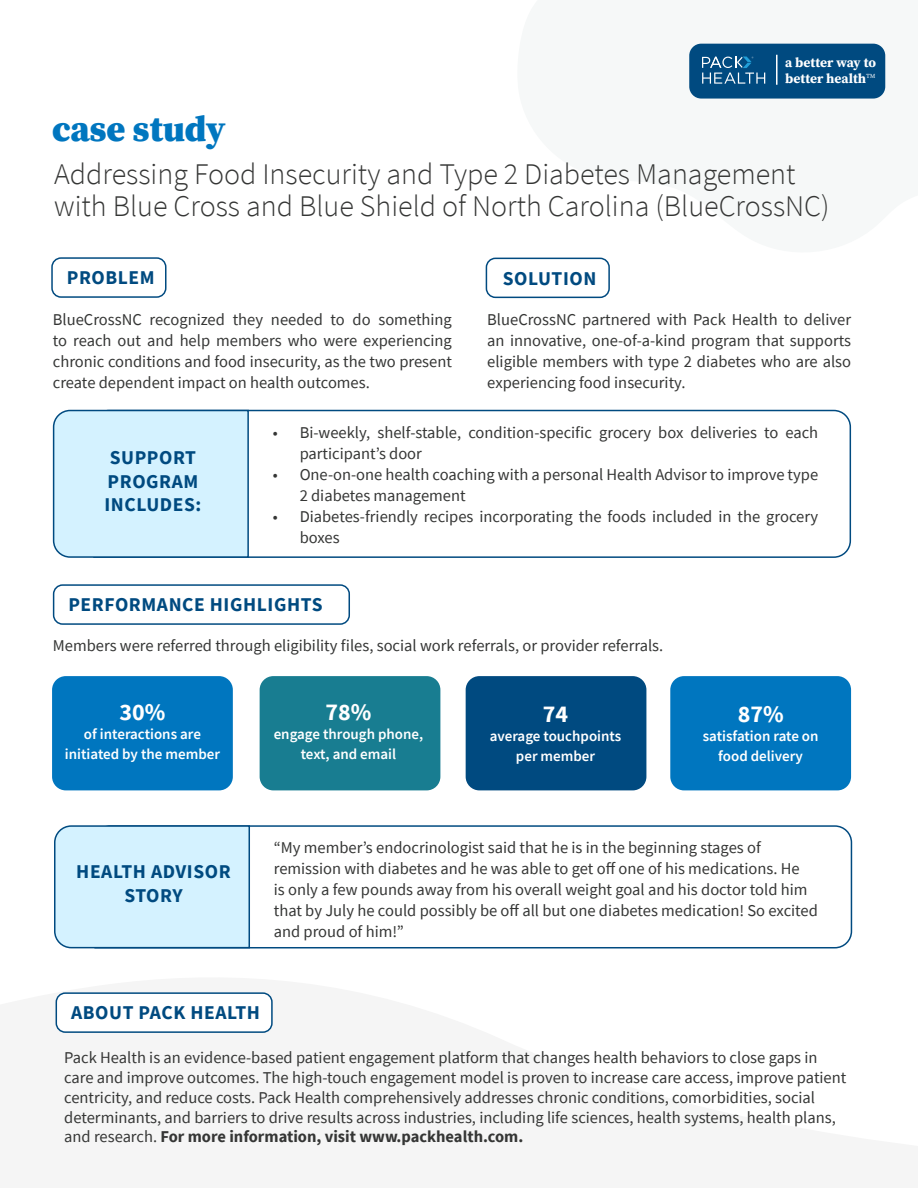
<style>
.page{position:relative;width:918px;height:1188px;background:#fff}
.page>*{position:absolute;margin:0;border:0;box-sizing:border-box;transform-origin:0 0}
.t1{font:900 36px "Source Serif Pro";color:#0076bf}
.t2{font:300 30px/31.5px "Source Sans Pro";color:#353635}
.t3{font:700 24px "Source Sans Pro";color:#fff}
.t4{font:700 19.5px/23.4px "Source Sans Pro";letter-spacing:.03em;color:#004a80}
.t5{font:16.5px/21px "Source Sans Pro";color:#353635}
.t6{font:600 15px/19.5px "Source Sans Pro";color:#fff;text-align:center}
.t7{font:700 13.5px "Source Serif Pro";color:#fff}
.s1{font-weight:300}
.s2{font-weight:700}
</style>
<div class="page">
<div style="left:51px;top:257px;width:116px;height:41px;border:2px solid #004a80;border-radius:9px"></div>
<div style="left:486px;top:258px;width:124px;height:40px;border:2px solid #004a80;border-radius:9px"></div>
<svg style="left:250px;top:409px;width:602px;height:149px"></svg>
<div style="left:52px;top:409px;width:198px;height:149px;background:#d4f2ff"></div>
<div style="left:52px;top:676px;width:181px;height:114px;background:#0076bf;border-radius:14px"></div>
<div style="left:670px;top:676px;width:181px;height:114px;background:#0076bf;border-radius:14px"></div>
<div style="left:260px;top:676px;width:180px;height:114px;background:#187d91;border-radius:14px"></div>
<div style="left:466px;top:676px;width:180px;height:114px;background:#004a80;border-radius:14px"></div>
<div style="left:53px;top:584px;width:297px;height:41px;border:2px solid #004a80;border-radius:9px"></div>
<div style="left:689px;top:44px;width:196px;height:55px;background:#004a80;border-radius:12px"></div>
<svg style="left:702px;top:57px;width:63px;height:27px"></svg>
<hr style="left:776px;top:55px;width:2px;height:30px;background:#fff">
<svg style="left:251px;top:825px;width:602px;height:124px"></svg>
<div style="left:54px;top:825px;width:197px;height:124px;background:#d4f2ff"></div>
<div style="left:56px;top:992px;width:217px;height:41px;border:2px solid #004a80;border-radius:9px"></div>
<p class="t1" style="left:52px;top:104px;width:175px">case study</p>
<p class="t7" style="left:785px;top:53px;width:92px">a better way to</p>
<p class="t7" style="left:785px;top:69px;width:92px">better health<span class="s1">™</span></p>
<p class="t2" style="left:54px;top:158px;width:777px">Addressing Food Insecurity and Type 2 Diabetes Management with Blue Cross and Blue Shield of North Carolina (BlueCrossNC)</p>
<p class="t4" style="left:67px;top:266px;width:89px">PROBLEM</p>
<p class="t4" style="left:503px;top:266px;width:95px">SOLUTION</p>
<p class="t5" style="left:487px;top:309px;width:365px;text-align:justify">BlueCrossNC partnered with Pack Health to deliver an innovative, one-of-a-kind program that supports eligible members with type 2 diabetes who are also experiencing food insecurity.</p>
<p class="t5" style="left:300px;top:422px;width:520px;text-indent:-27px">• Bi-weekly, shelf-stable, condition-specific grocery box deliveries to each participant’s door</p>
<p class="t5" style="left:300px;top:464px;width:520px;text-indent:-27px">• One-on-one health coaching with a personal Health Advisor to improve type<br>2 diabetes management</p>
<p class="t5" style="left:300px;top:506px;width:520px;text-indent:-27px">• Diabetes-friendly recipes incorporating the foods included in the grocery boxes</p>
<p class="t5" style="left:53px;top:309px;width:401px;text-align:justify">BlueCrossNC recognized they needed to do something to reach out and help members who were experiencing chronic conditions and food insecurity, as the two present create dependent impact on health outcomes.</p>
<p class="t4" style="left:104px;top:446px;width:98px">SUPPORT<br>PROGRAM<br>INCLUDES:</p>
<p class="t4" style="left:68px;top:592px;width:256px">PERFORMANCE HIGHLIGHTS</p>
<p class="t5" style="left:53px;top:635px;width:612px">Members were referred through eligibility files, social work referrals, or provider referrals.</p>
<p class="t3" style="left:120px;top:695px;width:47px">30%</p>
<p class="t6" style="left:65px;top:724px;width:157px">of interactions are initiated by the member</p>
<p class="t3" style="left:326px;top:695px;width:47px">78%</p>
<p class="t6" style="left:274px;top:724px;width:151px">engage through phone, text, and email</p>
<p class="t3" style="left:543px;top:698px;width:27px">74</p>
<p class="t6" style="left:490px;top:726px;width:133px">average touchpoints per member</p>
<p class="t3" style="left:738px;top:698px;width:47px">87%</p>
<p class="t6" style="left:703px;top:726px;width:117px">satisfation rate on food delivery</p>
<p class="t4" style="left:76px;top:860px;width:156px;text-align:center">HEALTH ADVISOR<br>STORY</p>
<p class="t5" style="left:274px;top:837px;width:546px">“My member’s endocrinologist said that he is in the beginning stages of remission with diabetes and he was able to get off one of his medications. He<br>is only a few pounds away from his overall weight goal and his doctor told him that by July he could possibly be off all but one diabetes medication! So excited and proud of him!”</p>
<p class="t4" style="left:71px;top:1001px;width:190px">ABOUT PACK HEALTH</p>
<p class="t5" style="left:64px;top:1048px;width:784px;line-height:19.8px">Pack Health is an evidence-based patient engagement platform that changes health behaviors to close gaps in care and improve outcomes. The high-touch engagement model is proven to increase care access, improve patient centricity, and reduce costs. Pack Health comprehensively addresses chronic conditions, comorbidities, social determinants, and barriers to drive results across industries, including life sciences, health systems, health plans, and research. <span class="s2">For more information, visit www.packhealth.com.</span></p>
</div>
